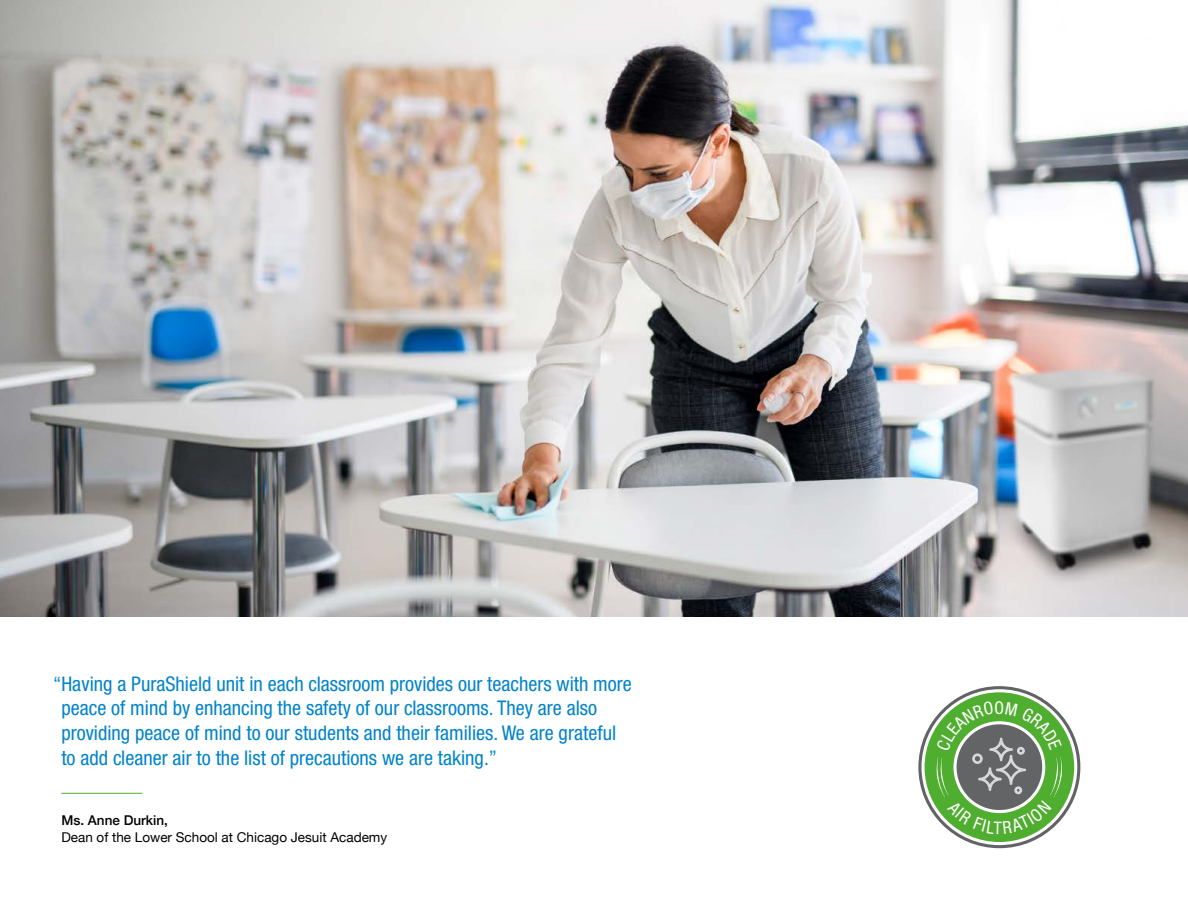
<style>
.page{position:relative;width:1188px;height:918px;background:#fff}
.page>*{position:absolute;margin:0;border:0;box-sizing:border-box;transform-origin:0 0}
.t1{font:condensed 20.25px/24.8px "Helvetica Neue LT Std";color:#0083ca}
.t2{font:13.5px "Helvetica Neue";color:#000}
.t3{font:500 13.5px "Helvetica Neue";color:#000}
</style>
<div class="page">
<hr style="left:61px;top:793px;width:81px;height:1px;background:#4fad2f">
<img style="left:0;top:0;width:1188px;height:617px">
<svg style="left:918px;top:686px;width:162px;height:162px"></svg>
<svg style="left:921px;top:689px;width:156px;height:156px"></svg>
<div style="left:925px;top:692px;width:149px;height:150px;background:#4fad2f;border-radius:50%"></div>
<svg style="left:936px;top:701px;width:126px;height:133px"></svg>
<p class="t1" style="left:61px;top:671px;width:572px;text-indent:-8px">“Having a PuraShield unit in each classroom provides our teachers with more peace of mind by enhancing the safety of our classrooms. They are also providing peace of mind to our students and their families. We are grateful to add cleaner air to the list of precautions we are taking.”</p>
<p class="t3" style="left:61px;top:809px;width:108px">Ms. Anne Durkin,</p>
<p class="t2" style="left:61px;top:827px;width:327px">Dean of the Lower School at Chicago Jesuit Academy</p>
</div>
